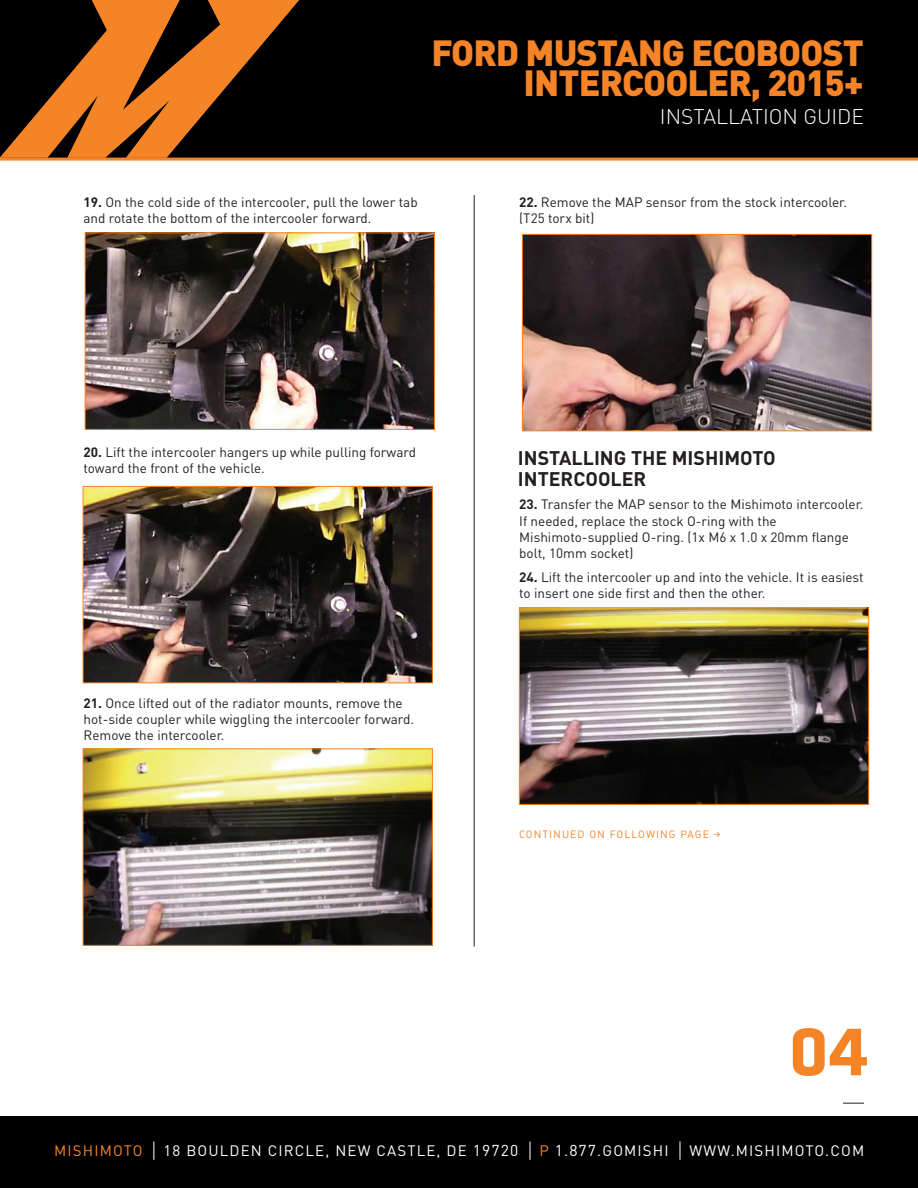
<style>
.page{position:relative;width:918px;height:1188px;background:#fff}
.page>*{position:absolute;margin:0;border:0;box-sizing:border-box;transform-origin:0 0}
.t1{font:700 72px "Klavika";color:#f58427}
.t2{font:900 36px/30px "DIN";letter-spacing:-.025em;color:#f58427}
.t3{font:300 21px "DIN";color:#fff}
.t4{font:700 19.5px/21px "DIN";color:#231f20}
.t5{font:15.6px "DIN";letter-spacing:.075em;color:#fff}
.t6{font:15px "DIN";letter-spacing:.075em;color:#fff}
.t7{font:15px "DIN";letter-spacing:.075em;color:#f58427}
.t8{font:13.5px/16.2px "DIN";color:#231f20}
.t9{font:10.5px "DIN Regular Alternate";letter-spacing:.1em;color:#f58427}
.s1{font-weight:700}
.s2{font-family:"Klavika Regular Arrows"}
.s3{font-size:15px}
.s4{color:#f58427}
.s5{font-size:15.6px}
</style>
<div class="page">
<div style="left:0;top:0;width:918px;height:161px;background:#000001"></div>
<svg style="left:843px;top:1103px;width:21px;height:1px"></svg>
<svg style="left:0;top:0;width:299px;height:158px;fill:#000001"></svg>
<img style="left:85px;top:488px;width:346px;height:193px">
<div style="left:83px;top:486px;width:350px;height:197px;border:1px solid #f58427"></div>
<img style="left:85px;top:751px;width:346px;height:193px">
<div style="left:83px;top:749px;width:350px;height:197px;border:1px solid #f58427"></div>
<img style="left:524px;top:236px;width:346px;height:193px">
<div style="left:522px;top:234px;width:350px;height:197px;border:1px solid #f58427"></div>
<img style="left:87px;top:235px;width:346px;height:193px">
<div style="left:85px;top:233px;width:350px;height:197px;border:1px solid #f58427"></div>
<div style="left:0;top:1117px;width:918px;height:71px;background:#000001"></div>
<svg style="left:154px;top:1141px;width:1px;height:19px"></svg>
<svg style="left:530px;top:1141px;width:1px;height:19px"></svg>
<svg style="left:680px;top:1141px;width:1px;height:19px"></svg>
<img style="left:521px;top:610px;width:346px;height:193px">
<div style="left:519px;top:608px;width:350px;height:197px;border:1px solid #f58427"></div>
<hr style="left:474px;top:195px;width:1px;height:751px;background:#231f20">
<h2 class="t2" style="left:431px;top:36px;width:145px">FORD MUSTAN</h2>
<h2 class="t2" style="left:524px;top:36px;width:342px;text-indent:138px">G ECOBOOST<br>INTERCOOLER, 2015+</h2>
<h3 class="t3" style="left:660px;top:103px;width:206px">INSTALLATION GUIDE</h3>
<p class="t8" style="left:84px;top:193px;width:336px"><span class="s1">19.</span> On the cold side of the intercooler, pull the lower tab and rotate the bottom of the intercooler forward.</p>
<p class="t8" style="left:519px;top:194px;width:329px"><span class="s1">22.</span> Remove the MAP sensor from the stock intercooler. (T25 torx bit)</p>
<p class="t8" style="left:84px;top:444px;width:334px"><span class="s1">20.</span> Lift the intercooler hangers up while pulling forward toward the front of the vehicle.</p>
<p class="t8" style="left:84px;top:695px;width:332px"><span class="s1">21.</span> Once lifted out of the radiator mounts, remove the hot-side coupler while wiggling the intercooler forward.<br>Remove the intercooler.</p>
<h3 class="t4" style="left:518px;top:446px;width:259px">INSTALLING THE M ISH IMOTO<br>INTERCOOLER</h3>
<p class="t8" style="left:519px;top:496px;width:346px"><span class="s1">23.</span> Transfer the MAP sensor to the Mishimoto intercooler.<br>If needed, replace the stock O-ring with the Mishimoto-supplied O-ring. (1x M6 x 1.0 x 20mm flange bolt, 10mm socket)</p>
<p class="t8" style="left:519px;top:569px;width:346px"><span class="s1">24.</span> Lift the intercooler up and into the vehicle. It is easiest to insert one side first and then the other.</p>
<p class="t9" style="left:519px;top:828px;width:203px">CONTINUED ON FOLLOWING PAGE <span class="s2">b</span></p>
<h1 class="t1" style="left:789px;top:1012px;width:82px">04</h1>
<p class="t7" style="left:54px;top:1142px;width:90px">MISHIMOTO</p>
<p class="t6" style="left:164px;top:1142px;width:46px">18 Boulden</p>
<p class="t6" style="left:268px;top:1142px;width:21px">Circle</p>
<p class="t6" style="left:325px;top:1142px;width:73px">, New Castle</p>
<p class="t5" style="left:437px;top:1141px;width:83px"><span class="s3">, DE</span> 19720</p>
<p class="t6" style="left:539px;top:1142px;width:131px"><span class="s4">P</span> <span class="s5">1</span>.<span class="s5">877</span>.GOMISHI</p>
<p class="t6" style="left:690px;top:1142px;width:176px">WWW.MISHIMOTO.COM</p>
</div>
